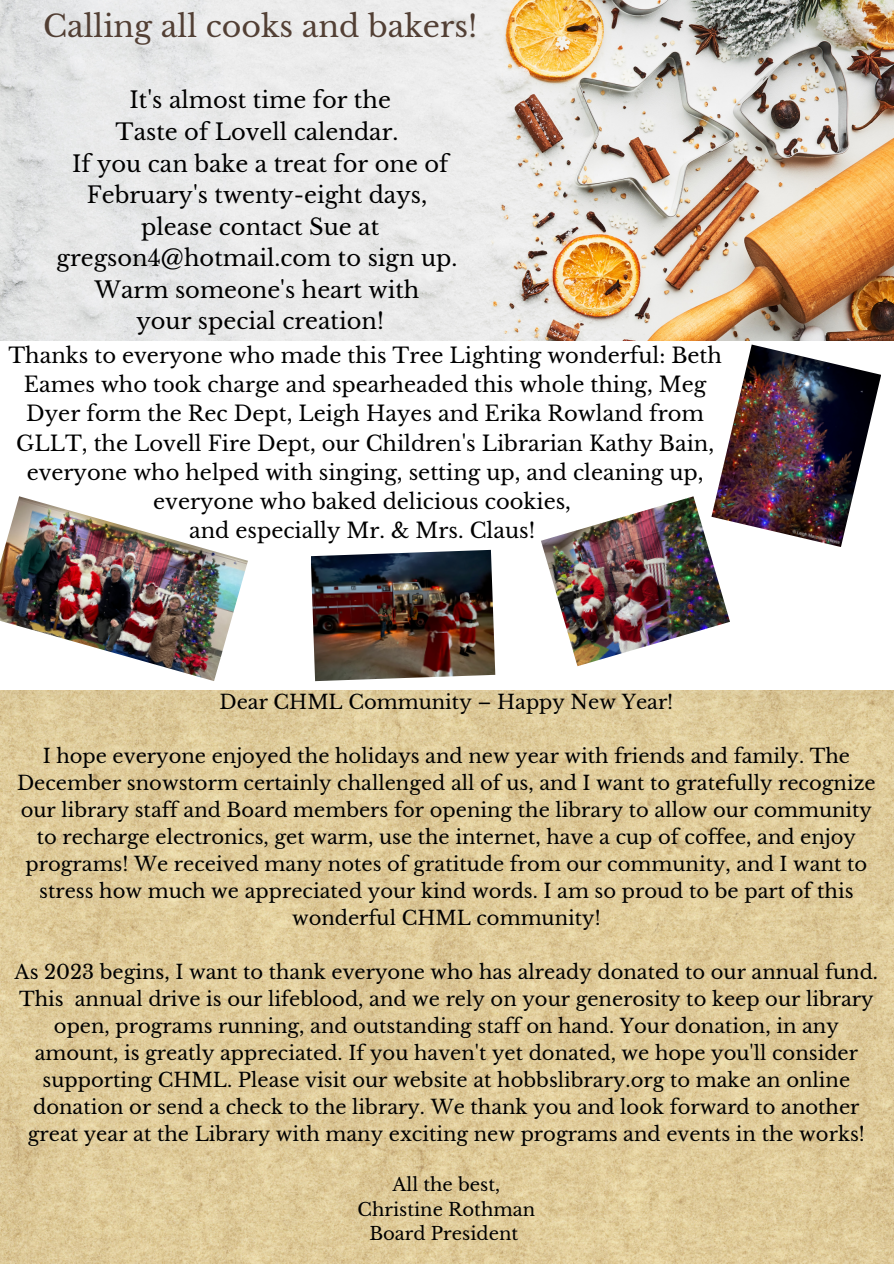
<style>
.page{position:relative;width:894px;height:1264px;background:#fff}
.page>*{position:absolute;margin:0;border:0;box-sizing:border-box;transform-origin:0 0}
.t1{font:30px "Libre Baskerville";color:#523f34}
.t2{font:22.5px/31.5px "Libre Baskerville";color:#000;text-align:center}
.t3{font:21px/29.2px "Libre Baskerville";color:#000;text-align:center}
.t4{font:19.5px/27px "Libre Baskerville";color:#000;text-align:center}
.t5{font:18px/24.8px "Libre Baskerville";color:#000;text-align:center}
</style>
<div class="page">
<img style="left:0;top:0;width:893px;height:340px">
<img style="left:541px;top:496px;width:188px;height:170px">
<img style="left:311px;top:550px;width:184px;height:131px">
<img style="left:0;top:496px;width:248px;height:185px">
<img style="left:711px;top:344px;width:169px;height:203px">
<img style="left:0;top:690px;width:893px;height:573px">
<h1 class="t1" style="left:43px;top:8px;width:435px">Calling all cooks and bakers!</h1>
<p class="t2" style="left:57px;top:85px;width:402px">It's almost time for the<br>Taste of Lovell calendar.<br>If you can bake a treat for one of<br>February's twenty-eight days, please contact Sue at gregson4@hotmail.com to sign up.<br>Warm someone's heart with<br>your special creation!</p>
<p class="t3" style="left:8px;top:341px;width:715px">Thanks to everyone who made this Tree Lighting wonderful: Beth Eames who took charge and spearheaded this whole thing, Meg Dyer form the Rec Dept, Leigh Hayes and Erika Rowland from GLLT, the Lovell Fire Dept, our Children's Librarian Kathy Bain, everyone who helped with singing, setting up, and cleaning up, everyone who baked delicious cookies,<br>and especially Mr. &amp; Mrs. Claus!</p>
<p class="t4" style="left:219px;top:688px;width:455px">Dear CHML Community – Happy New Year!</p>
<p class="t4" style="left:17px;top:742px;width:860px">I hope everyone enjoyed the holidays and new year with friends and family. The December snowstorm certainly challenged all of us, and I want to gratefully recognize our library staff and Board members for opening the library to allow our community to recharge electronics, get warm, use the internet, have a cup of coffee, and enjoy programs! We received many notes of gratitude from our community, and I want to stress how much we appreciated your kind words. I am so proud to be part of this wonderful CHML community!</p>
<p class="t4" style="left:15px;top:958px;width:864px">As 2023 begins, I want to thank everyone who has already donated to our annual fund.<br>This annual drive is our lifeblood, and we rely on your generosity to keep our library open, programs running, and outstanding staff on hand. Your donation, in any amount, is greatly appreciated. If you haven't yet donated, we hope you'll consider supporting CHML. Please visit our website at hobbslibrary.org to make an online donation or send a check to the library. We thank you and look forward to another great year at the Library with many exciting new programs and events in the works!</p>
<p class="t5" style="left:357px;top:1172px;width:179px">All the best,<br>Christine Rothman<br>Board President</p>
</div>
